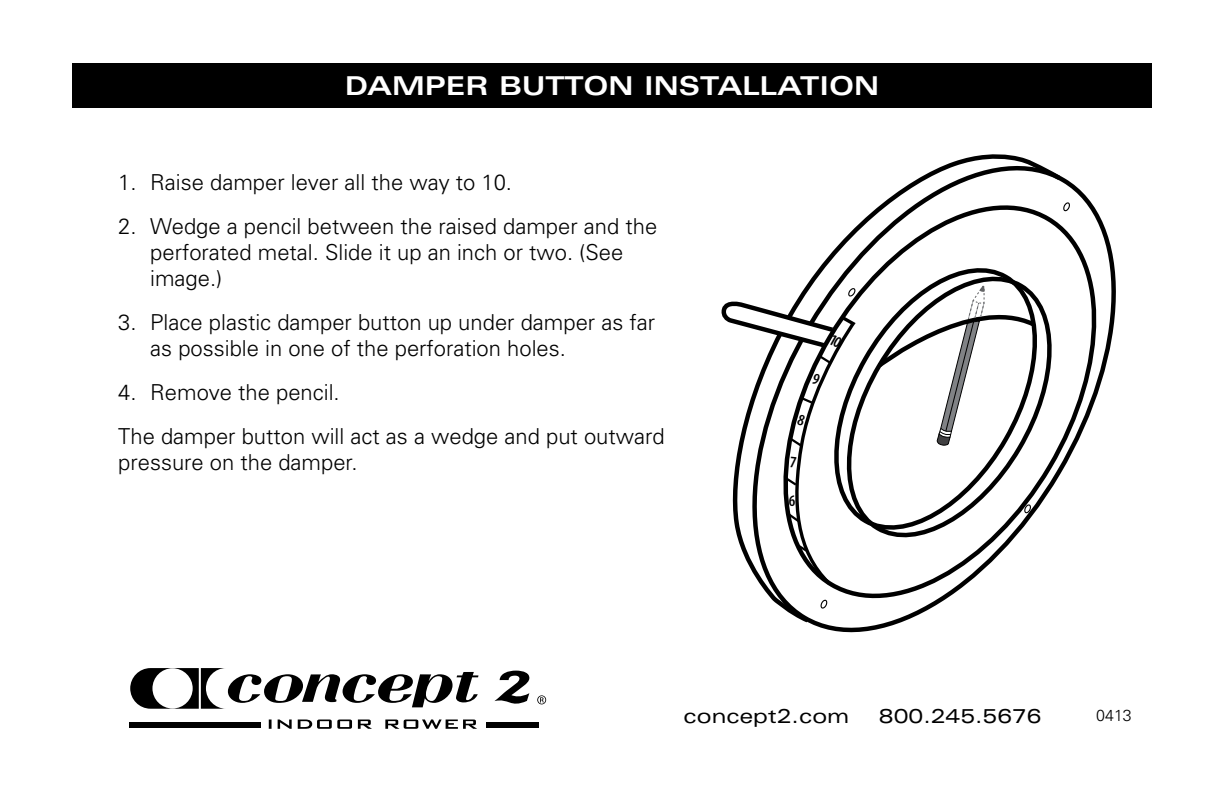
<style>
.page{position:relative;width:1224px;height:792px;background:#fff}
.page>*{position:absolute;margin:0;border:0;box-sizing:border-box;transform-origin:0 0}
.t1{font:700 expanded 26px "Univers";color:#fff}
.t2{font:300 22px/26px "Univers";color:#000}
.t3{font:expanded 20px "Univers";color:#000}
.t4{font:300 16px "Univers";color:#000}
.t5{font:600 condensed 16px "Myriad Pro";color:#000}
</style>
<div class="page">
<svg style="left:763px;top:154px;width:299px;height:443px"></svg>
<svg style="left:770px;top:177px;width:346px;height:450px"></svg>
<svg style="left:857px;top:257px;width:208px;height:300px"></svg>
<svg style="left:827px;top:249px;width:224px;height:300px"></svg>
<svg style="left:1062px;top:202px;width:9px;height:9px"></svg>
<svg style="left:819px;top:600px;width:9px;height:8px"></svg>
<svg style="left:1023px;top:504px;width:9px;height:9px"></svg>
<svg style="left:875px;top:284px;width:164px;height:164px"></svg>
<div style="left:72px;top:63px;width:1080px;height:45px;background:#000"></div>
<svg style="left:130px;top:668px;width:348px;height:41px"></svg>
<svg style="left:494px;top:671px;width:36px;height:33px"></svg>
<svg style="left:537px;top:695px;width:9px;height:9px"></svg>
<div style="left:130px;top:722px;width:131px;height:6px;background:#000"></div>
<div style="left:487px;top:722px;width:52px;height:6px;background:#000"></div>
<svg style="left:269px;top:720px;width:208px;height:9px"></svg>
<svg style="left:721px;top:288px;width:136px;height:300px"></svg>
<p class="t1" style="left:345px;top:71px;width:536px">DAMPER BUTTON INSTALLATION</p>
<p class="t2" style="left:118px;top:169px;width:395px">1. Raise damper lever all the way to 10.</p>
<p class="t2" style="left:150px;top:213px;width:509px;text-indent:-32px">2. Wedge a pencil between the raised damper and the perforated metal. Slide it up an inch or two. (See image.)</p>
<p class="t2" style="left:150px;top:309px;width:506px;text-indent:-32px">3. Place plastic damper button up under damper as far as possible in one of the perforation holes.</p>
<p class="t2" style="left:118px;top:370px;width:548px;line-height:44px">4. Remove the pencil.<br>The damper button will act as a wedge and put outward</p>
<p class="t2" style="left:118px;top:449px;width:241px">pressure on the damper.</p>
<p class="t5" style="left:789px;top:492px;width:8px">6</p>
<p class="t3" style="left:684px;top:705px;width:167px">concept2.com</p>
<p class="t3" style="left:879px;top:705px;width:164px">800.245.5676</p>
<p class="t4" style="left:1096px;top:705px;width:37px">0413</p>
</div>
